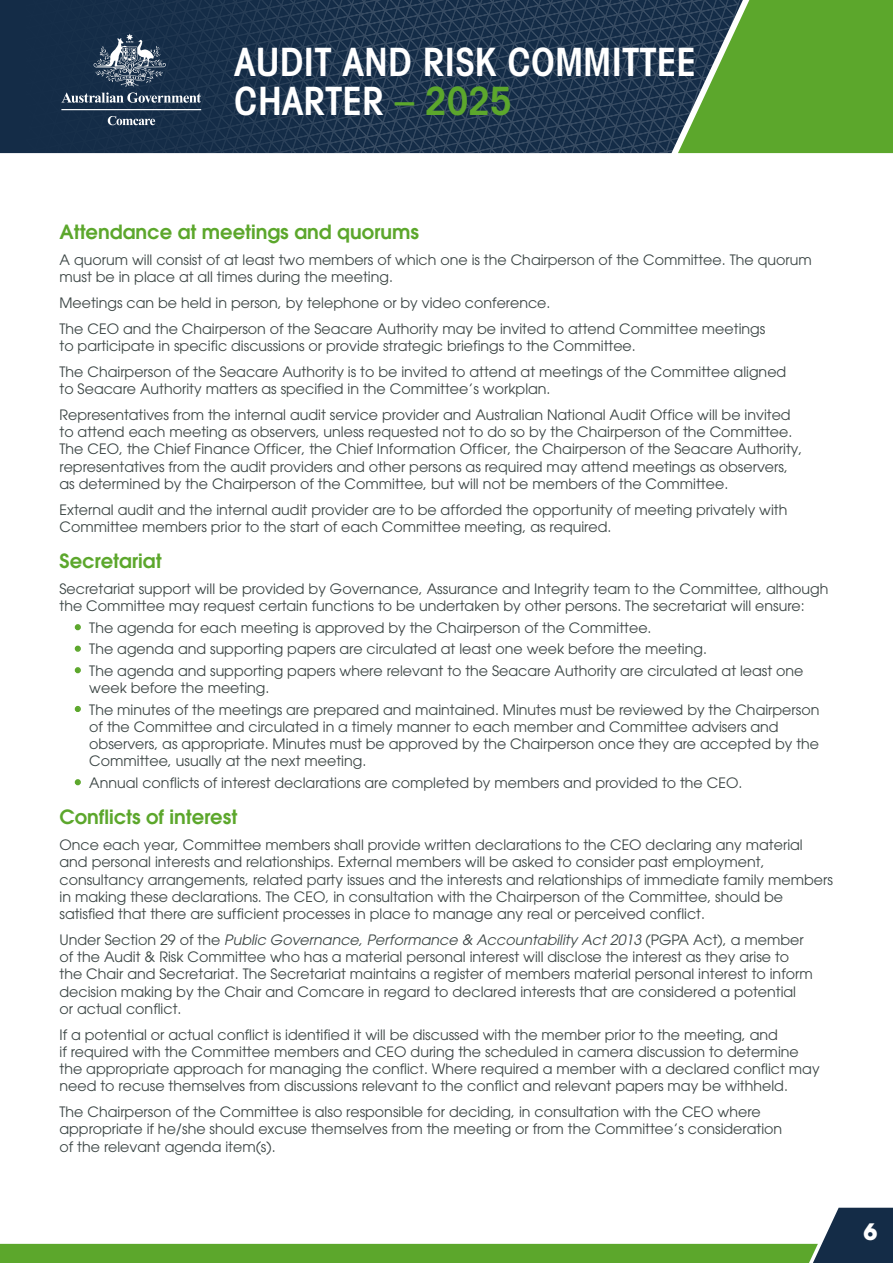
<style>
.page{position:relative;width:893px;height:1263px;background:#fff}
.page>*{position:absolute;margin:0;border:0;box-sizing:border-box;transform-origin:0 0}
.t1{font:600 condensed 39px/39px "Avant Garde";color:#fff}
.t2{font:700 22.5px "Avant Garde";color:#fff}
.t3{font:600 19.5px "Avant Garde";color:#5ca72c}
.Body{font:14.25px/17.2px "Avant Garde";color:#3b4544}
.Bullets_Green{font:14.25px/17.2px "Avant Garde";color:#3b4544}
.s1{color:#5ca72c}
.s2{font-weight:700;font-size:15px;color:#5ca72c}
.s3{font-style:italic}
</style>
<div class="page">
<svg style="left:0;top:0;width:893px;height:153px;background:#2e4e4a"></svg>
<svg style="left:0;top:1208px;width:893px;height:55px"></svg>
<h1 class="t1" style="left:234px;top:42px;width:463px">AUDIT AND RISK COMMITTEE<br>CHARTER <span class="s1">– 2025</span></h1>
<h4 class="t3" style="left:60px;top:219px;width:361px">Attendance at meetings and quorums</h4>
<p class="Body" style="left:60px;top:251px;width:754px">A quorum will consist of at least two members of which one is the Chairperson of the Committee. The quorum must be in place at all times during the meeting.</p>
<p class="Body" style="left:60px;top:294px;width:492px">Meetings can be held in person, by telephone or by video conference.</p>
<p class="Body" style="left:60px;top:320px;width:707px">The CEO and the Chairperson of the Seacare Authority may be invited to attend Committee meetings to participate in specific discussions or provide strategic briefings to the Committee.</p>
<p class="Body" style="left:60px;top:363px;width:728px">The Chairperson of the Seacare Authority is to be invited to attend at meetings of the Committee aligned to Seacare Authority matters as specified in the Committee’s workplan.</p>
<p class="Body" style="left:60px;top:406px;width:744px">Representatives from the internal audit service provider and Australian National Audit Office will be invited to attend each meeting as observers, unless requested not to do so by the Chairperson of the Committee.<br>The CEO, the Chief Finance Officer, the Chief Information Officer, the Chairperson of the Seacare Authority, representatives from the audit providers and other persons as required may attend meetings as observers, as determined by the Chairperson of the Committee, but will not be members of the Committee.</p>
<p class="Body" style="left:60px;top:501px;width:729px">External audit and the internal audit provider are to be afforded the opportunity of meeting privately with<br>Committee members prior to the start of each Committee meeting, as required.</p>
<h4 class="t3" style="left:60px;top:548px;width:104px">Secretariat</h4>
<p class="Body" style="left:60px;top:580px;width:770px">Secretariat support will be provided by Governance, Assurance and Integrity team to the Committee, although the Committee may request certain functions to be undertaken by other persons. The secretariat will ensure:</p>
<p class="Bullets_Green" style="left:72px;top:619px;width:581px"><span class="s2">•</span> The agenda for each meeting is approved by the Chairperson of the Committee.</p>
<p class="Bullets_Green" style="left:72px;top:640px;width:636px"><span class="s2">•</span> The agenda and supporting papers are circulated at least one week before the meeting.</p>
<p class="Bullets_Green" style="left:89px;top:662px;width:716px;text-indent:-17px"><span class="s2">•</span> The agenda and supporting papers where relevant to the Seacare Authority are circulated at least one week before the meeting.</p>
<p class="Bullets_Green" style="left:89px;top:701px;width:732px;text-indent:-17px"><span class="s2">•</span> The minutes of the meetings are prepared and maintained. Minutes must be reviewed by the Chairperson of the Committee and circulated in a timely manner to each member and Committee advisers and observers, as appropriate. Minutes must be approved by the Chairperson once they are accepted by the Committee, usually at the next meeting.</p>
<p class="Bullets_Green" style="left:72px;top:774px;width:672px"><span class="s2">•</span> Annual conflicts of interest declarations are completed by members and provided to the CEO.</p>
<h4 class="t3" style="left:60px;top:804px;width:179px">Conflicts of interest</h4>
<p class="Body" style="left:60px;top:836px;width:775px">Once each year, Committee members shall provide written declarations to the CEO declaring any material and personal interests and relationships. External members will be asked to consider past employment, consultancy arrangements, related party issues and the interests and relationships of immediate family members in making these declarations. The CEO, in consultation with the Chairperson of the Committee, should be satisfied that there are sufficient processes in place to manage any real or perceived conflict.</p>
<p class="Body" style="left:60px;top:931px;width:755px">Under Section 29 of the <span class="s3">Public Governance, Performance &amp; Accountability Act 2013</span> (PGPA Act), a member of the Audit &amp; Risk Committee who has a material personal interest will disclose the interest as they arise to the Chair and Secretariat. The Secretariat maintains a register of members material personal interest to inform decision making by the Chair and Comcare in regard to declared interests that are considered a potential or actual conflict.</p>
<p class="Body" style="left:60px;top:1026px;width:762px">If a potential or actual conflict is identified it will be discussed with the member prior to the meeting, and<br>if required with the Committee members and CEO during the scheduled in camera discussion to determine the appropriate approach for managing the conflict. Where required a member with a declared conflict may need to recuse themselves from discussions relevant to the conflict and relevant papers may be withheld.</p>
<p class="Body" style="left:60px;top:1103px;width:724px">The Chairperson of the Committee is also responsible for deciding, in consultation with the CEO where appropriate if he/she should excuse themselves from the meeting or from the Committee’s consideration of the relevant agenda item(s).</p>
<h2 class="t2" style="left:864px;top:1217px;width:15px">6</h2>
</div>
